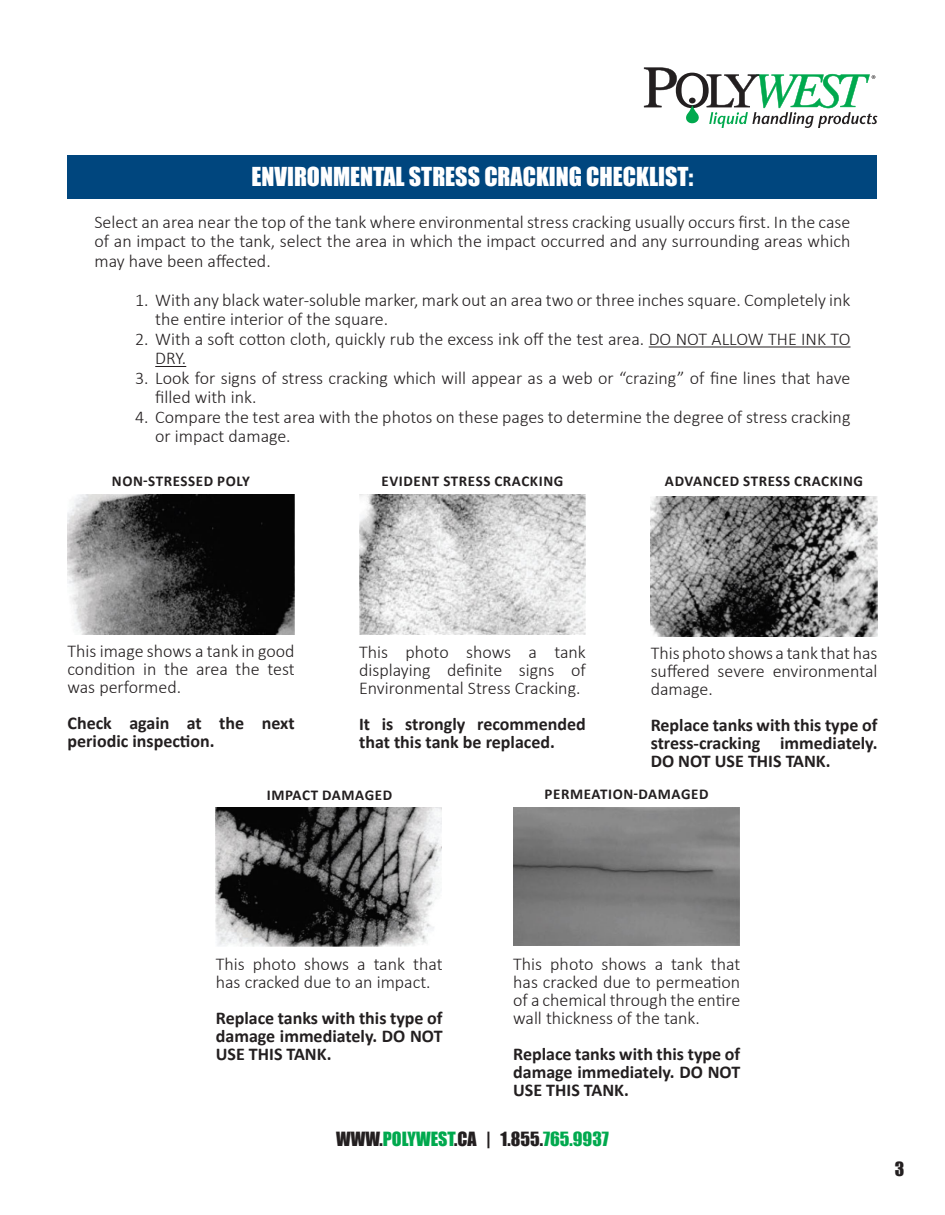
<style>
.page{position:relative;width:945px;height:1215px;background:#fff}
.page>*{position:absolute;margin:0;border:0;box-sizing:border-box;transform-origin:0 0}
.t1{font:24px "Impact";color:#fff}
.t2{font:300 18px/18px "Calibri";color:#231f20;text-align:justify}
.t3{font:700 18px/18px "Calibri";color:#231f20;text-align:justify}
.t4{font:18px "Impact";color:#00a94e}
.t5{font:18px "Impact";color:#231f20}
.t6{font:700 15px "Calibri";letter-spacing:.04em;color:#231f20}
.s1{color:#231f20}
</style>
<div class="page">
<svg style="left:644px;top:68px;width:234px;height:60px"></svg>
<img style="left:359px;top:494px;width:227px;height:141px">
<img style="left:651px;top:496px;width:227px;height:141px">
<img style="left:216px;top:807px;width:226px;height:140px">
<img style="left:513px;top:807px;width:227px;height:139px">
<hr style="left:649px;top:347px;width:202px;height:1px;background:#231f20">
<hr style="left:155px;top:366px;width:31px;height:1px;background:#231f20">
<img style="left:68px;top:494px;width:226px;height:141px">
<div style="left:68px;top:155px;width:810px;height:43px;background:#00467e"></div>
<p class="t1" style="left:252px;top:158px;width:443px">ENVIRONMENTAL STRESS CRACKING CHECKLIST:</p>
<p class="t2" style="left:94px;top:212px;width:758px;line-height:19.5px">Select an area near the top of the tank where environmental stress cracking usually occurs first. In the case of an impact to the tank, select the area in which the impact occurred and any surrounding areas which may have been affected.</p>
<p class="t2" style="left:155px;top:290px;width:697px;line-height:19.5px;text-indent:-20px">1. With any black water-soluble marker, mark out an area two or three inches square. Completely ink the entire interior of the square.</p>
<p class="t2" style="left:155px;top:329px;width:697px;line-height:19.5px;text-indent:-20px">2. With a soft cotton cloth, quickly rub the excess ink off the test area. DO NOT ALLOW THE INK TO<br>DRY.</p>
<p class="t2" style="left:155px;top:368px;width:697px;line-height:19.5px;text-indent:-20px">3. Look for signs of stress cracking which will appear as a web or “crazing” of fine lines that have filled with ink.</p>
<p class="t2" style="left:155px;top:407px;width:697px;line-height:19.5px;text-indent:-20px">4. Compare the test area with the photos on these pages to determine the degree of stress cracking or impact damage.</p>
<p class="t6" style="left:112px;top:471px;width:139px">NON-STRESSED POLY</p>
<p class="t6" style="left:382px;top:471px;width:183px">EVIDENT STRESS CRACKING</p>
<p class="t6" style="left:665px;top:471px;width:200px">ADVANCED STRESS CRACKING</p>
<p class="t2" style="left:68px;top:642px;width:229px">This image shows a tank in good condition in the area the test was performed.</p>
<p class="t3" style="left:68px;top:714px;width:229px">Check again at the next periodic inspection.</p>
<p class="t2" style="left:359px;top:643px;width:228px">This photo shows a tank displaying definite signs of Environmental Stress Cracking.</p>
<p class="t3" style="left:359px;top:715px;width:228px">It is strongly recommended that this tank be replaced.</p>
<p class="t2" style="left:651px;top:644px;width:228px">This photo shows a tank that has suffered severe environmental damage.</p>
<p class="t3" style="left:651px;top:716px;width:228px">Replace tanks with this type of stress-cracking immediately.<br>DO NOT USE THIS TANK.</p>
<p class="t6" style="left:267px;top:785px;width:127px">IMPACT DAMAGED</p>
<p class="t6" style="left:545px;top:785px;width:165px">PERMEATION-DAMAGED</p>
<p class="t2" style="left:216px;top:955px;width:228px">This photo shows a tank that has cracked due to an impact.</p>
<p class="t3" style="left:216px;top:1009px;width:228px">Replace tanks with this type of damage immediately. DO NOT USE THIS TANK.</p>
<p class="t2" style="left:513px;top:955px;width:229px">This photo shows a tank that has cracked due to permeation of a chemical through the entire wall thickness of the tank.</p>
<p class="t3" style="left:513px;top:1045px;width:229px">Replace tanks with this type of damage immediately. DO NOT USE THIS TANK.</p>
<p class="t4" style="left:336px;top:1125px;width:274px"><span class="s1">WWW.</span>POLYWEST<span class="s1">.CA | 1.855.</span>765.9937</p>
<p class="t5" style="left:895px;top:1155px;width:11px">3</p>
</div>
